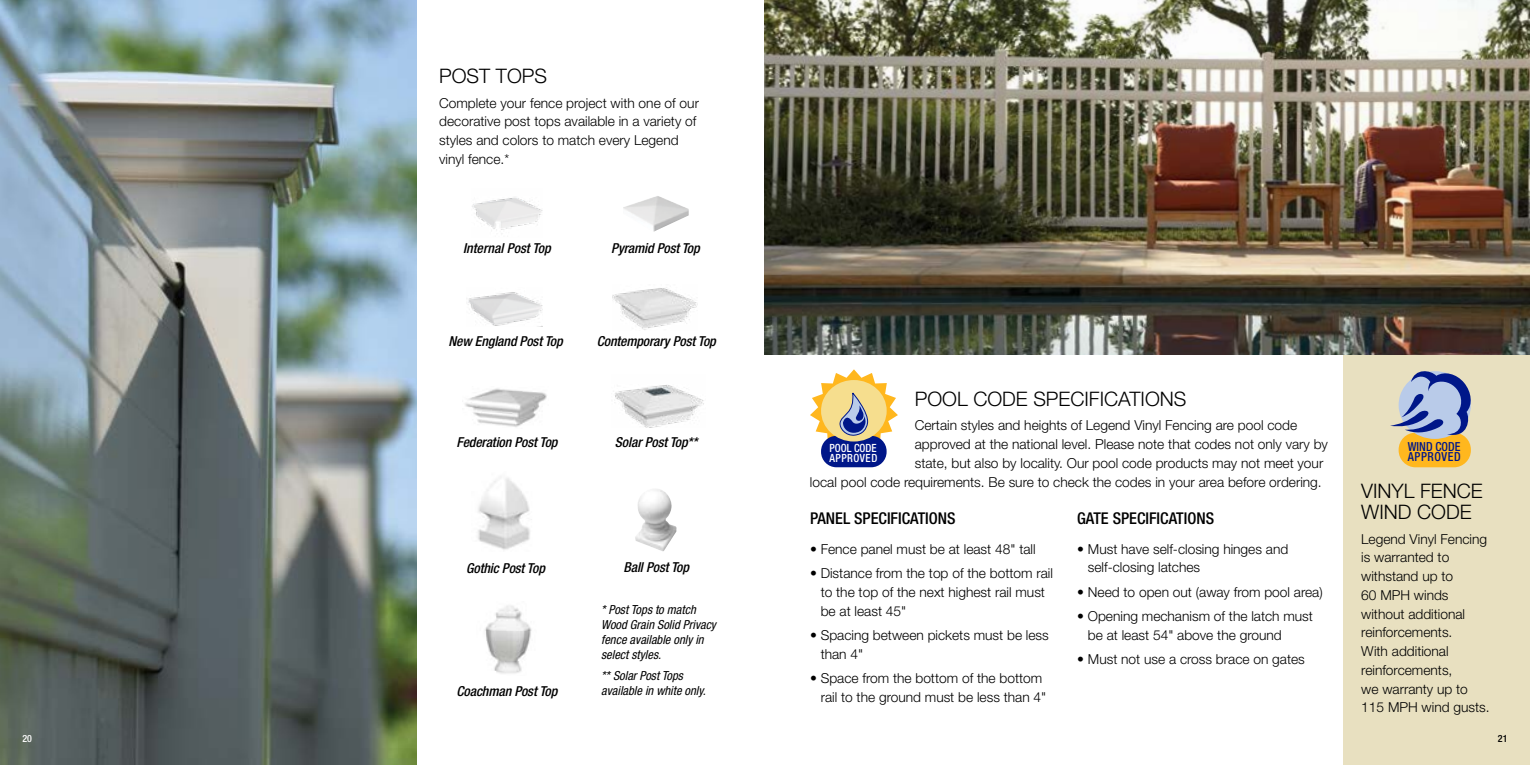
<style>
.page{position:relative;width:1530px;height:765px;background:#fff}
.page>*{position:absolute;margin:0;border:0;box-sizing:border-box;transform-origin:0 0}
.t1{font:300 20px/21.2px "Helvetica Neue LT Std";color:#000}
.t2{font:500 condensed 16.25px "Helvetica Neue LT Std";color:#000}
.t3{font:300 13.75px/18.8px "Helvetica Neue LT Std";color:#000}
.t4{font:italic 500 condensed 13.75px "Helvetica Neue LT Std";letter-spacing:-.01em;color:#000}
.t5{font:italic condensed 12.5px/15px "Helvetica Neue LT Std";color:#000}
.t6{font:500 condensed 12.5px/10.8px "Helvetica Neue LT Std";letter-spacing:.03em;color:#001789;scale:.95 1}
.t7{font:500 condensed 11.25px/9.8px "Helvetica Neue LT Std";letter-spacing:.03em;color:#fff;scale:.95 1}
.t8{font:500 condensed 10px "Helvetica Neue LT Std";color:#fff}
.t9{font:500 condensed 10px "Helvetica Neue LT Std";color:#000}
.s1{font-weight:400}
</style>
<div class="page">
<img style="left:0;top:0;width:416px;height:765px">
<div style="left:1344px;top:355px;width:186px;height:410px;background:#e8e0c0"></div>
<img style="left:765px;top:0;width:765px;height:355px">
<div style="left:1399px;top:433px;width:72px;height:34px;background:#ffb71e;border-radius:17px"></div>
<svg style="left:1390px;top:371px;width:81px;height:70px"></svg>
<div style="left:821px;top:436px;width:66px;height:31px;background:#001789;border-radius:15px"></div>
<svg style="left:810px;top:369px;width:88px;height:82px"></svg>
<img style="left:468px;top:292px;width:75px;height:35px">
<img style="left:472px;top:197px;width:70px;height:37px">
<img style="left:623px;top:196px;width:34px;height:32px">
<img style="left:465px;top:388px;width:82px;height:39px">
<img style="left:612px;top:287px;width:86px;height:43px">
<img style="left:478px;top:478px;width:52px;height:72px">
<img style="left:635px;top:496px;width:14px;height:48px">
<img style="left:485px;top:605px;width:47px;height:69px">
<img style="left:614px;top:385px;width:90px;height:43px">
<h1 class="t1" style="left:439px;top:65px;width:109px">POST TOPS</h1>
<p class="t3" style="left:439px;top:93px;width:261px">Complete your fence project with one of our decorative post tops available in a variety of styles and colors to match every Legend vinyl fence.*</p>
<p class="t4" style="left:463px;top:240px;width:89px">Internal Post Top</p>
<p class="t4" style="left:611px;top:240px;width:90px">Pyramid Post Top</p>
<p class="t4" style="left:449px;top:333px;width:116px">New England Post Top</p>
<p class="t4" style="left:597px;top:333px;width:121px">Contemporary Post Top</p>
<p class="t4" style="left:456px;top:434px;width:103px">Federation Post Top</p>
<p class="t4" style="left:615px;top:434px;width:84px">Solar Post Top**</p>
<p class="t4" style="left:466px;top:560px;width:80px">Gothic Post Top</p>
<p class="t4" style="left:624px;top:559px;width:67px">Ball Post Top</p>
<p class="t4" style="left:457px;top:683px;width:102px">Coachman Post Top</p>
<p class="t5" style="left:601px;top:603px;width:116px">* Post Tops to match<br>Wood Grain Solid Privacy fence available only in select styles.</p>
<p class="t5" style="left:601px;top:668px;width:106px">** Solar Post Tops available in white only.</p>
<h1 class="t1" style="left:915px;top:388px;width:273px">POOL CODE SPECIFICATIONS</h1>
<p class="t3" style="left:915px;top:416px;width:384px">Certain styles and heights of Legend Vinyl Fencing are pool code</p>
<p class="t3" style="left:915px;top:435px;width:415px">approved at the national level. Please note that codes not only vary by</p>
<p class="t3" style="left:915px;top:453px;width:410px">state, but also by locality. Our pool code products may not meet your</p>
<p class="t3" style="left:810px;top:472px;width:513px">local pool code requirements. Be sure to check the codes in your area before ordering.</p>
<p class="t2" style="left:810px;top:508px;width:147px">PANEL SPECIFICATIONS</p>
<p class="t3" style="left:810px;top:539px;width:227px"><span class="s1">•</span> Fence panel must be at least 48" tall</p>
<p class="t3" style="left:821px;top:563px;width:234px;text-indent:-11px"><span class="s1">•</span> Distance from the top of the bottom rail to the top of the next highest rail must be at least 45"</p>
<p class="t3" style="left:821px;top:625px;width:230px;text-indent:-11px"><span class="s1">•</span> Spacing between pickets must be less than 4"</p>
<p class="t3" style="left:810px;top:668px;width:238px;text-align:right"><span class="s1">•</span> Space from the bottom of the bottom rail to the ground must be less than 4"</p>
<p class="t7" style="left:829px;top:443px;width:52px">POOL CODE<br>APPROVED</p>
<p class="t2" style="left:1077px;top:508px;width:138px">GATE SPECIFICATIONS</p>
<p class="t3" style="left:1088px;top:539px;width:202px;text-indent:-11px"><span class="s1">•</span> Must have self-closing hinges and self-closing latches</p>
<p class="t3" style="left:1077px;top:582px;width:247px"><span class="s1">•</span> Need to open out (away from pool area)</p>
<p class="t3" style="left:1088px;top:607px;width:227px;text-indent:-11px"><span class="s1">•</span> Opening mechanism of the latch must be at least 54" above the ground</p>
<p class="t3" style="left:1077px;top:650px;width:229px"><span class="s1">•</span> Must not use a cross brace on gates</p>
<p class="t6" style="left:1408px;top:441px;width:57px">WIND CODE<br>APPROVED</p>
<h1 class="t1" style="left:1361px;top:480px;width:123px">VINYL FENCE<br>WIND CODE</h1>
<p class="t3" style="left:1361px;top:529px;width:130px">Legend Vinyl Fencing is warranted to withstand up to<br>60 MPH winds without additional reinforcements.<br>With additional reinforcements,<br>we warranty up to<br>115 MPH wind gusts.</p>
<p class="t8" style="left:22px;top:733px;width:11px">20</p>
<p class="t9" style="left:1498px;top:733px;width:11px">21</p>
</div>
